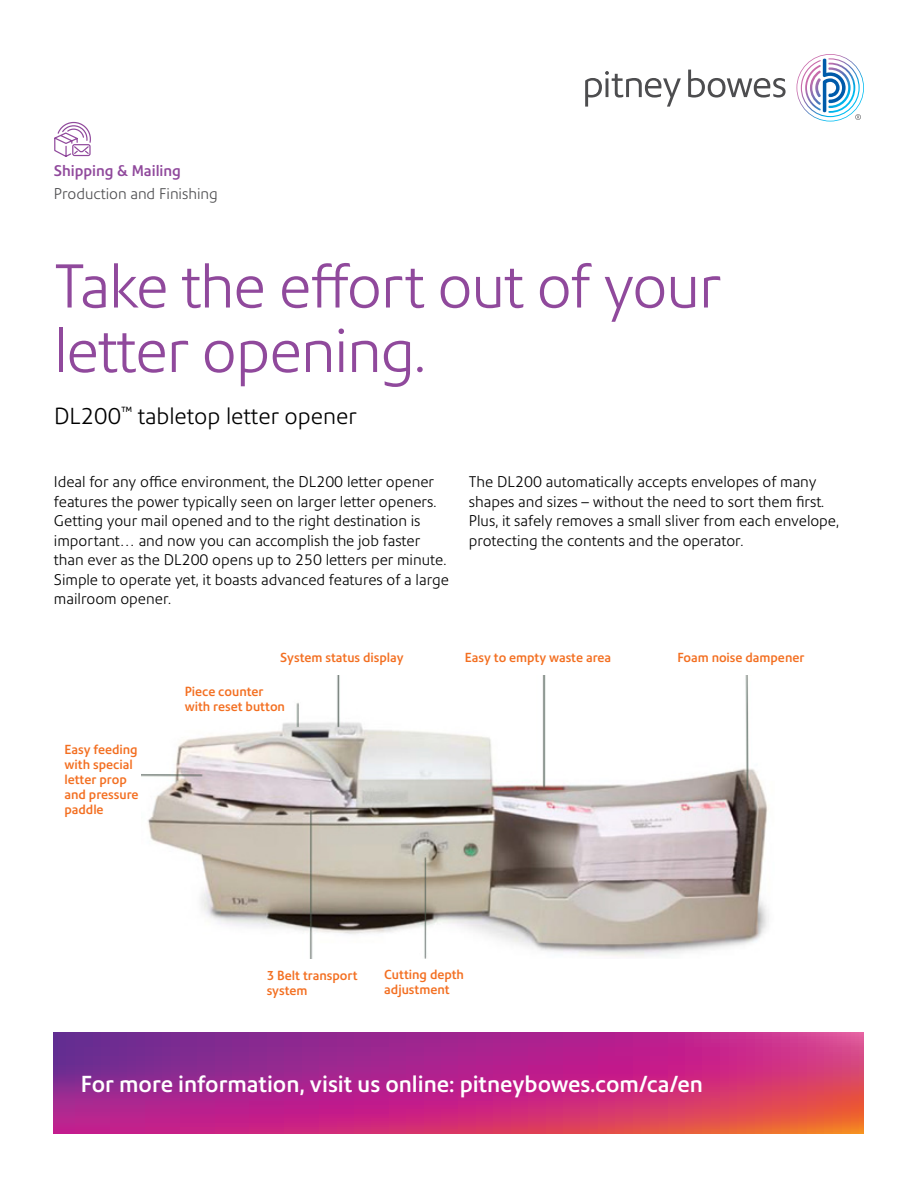
<style>
.page{position:relative;width:918px;height:1188px;background:#fff}
.page>*{position:absolute;margin:0;border:0;box-sizing:border-box;transform-origin:0 0}
.t1{font:300 60px/64.5px "Precision Sans";letter-spacing:-.02em;color:#90499c}
.t2{font:500 22.5px "Precision Sans";color:#fff}
.t3{font:300 22.5px "Precision Sans";color:#000}
.t4{font:300 15px/19.5px "Precision Sans";color:#000}
.t5{font:300 15px "Precision Sans";color:#4d4d4f}
.t6{font:500 15px "Precision Sans";color:#90499c}
.t7{font:500 12.75px/15px "Precision Sans";color:#f36f21}
</style>
<div class="page">
<svg style="left:54px;top:1033px;width:810px;height:101px;background:#b82c81"></svg>
<img style="left:142px;top:675px;width:627px;height:283px">
<svg style="left:54px;top:122px;width:37px;height:35px"></svg>
<svg style="left:585px;top:70px;width:201px;height:37px"></svg>
<svg style="left:796px;top:54px;width:68px;height:68px"></svg>
<p class="t6" style="left:54px;top:162px;width:129px">Shipping &amp; Mailing</p>
<p class="t5" style="left:54px;top:185px;width:165px">Production and Finishing</p>
<h1 class="t1" style="left:54px;top:254px;width:669px">Take the effort out of your letter opening.</h1>
<h2 class="t3" style="left:54px;top:402px;width:304px">DL200<sup>™</sup> tabletop letter opener</h2>
<p class="t4" style="left:54px;top:472px;width:396px">Ideal for any office environment, the DL200 letter opener features the power typically seen on larger letter openers.<br>Getting your mail opened and to the right destination is important… and now you can accomplish the job faster than ever as the DL200 opens up to 250 letters per minute.<br>Simple to operate yet, it boasts advanced features of a large mailroom opener.</p>
<p class="t4" style="left:469px;top:472px;width:372px">The DL200 automatically accepts envelopes of many shapes and sizes – without the need to sort them first.<br>Plus, it safely removes a small sliver from each envelope, protecting the contents and the operator.</p>
<p class="t7" style="left:280px;top:650px;width:125px">System status display</p>
<p class="t7" style="left:465px;top:650px;width:148px">Easy to empty waste area</p>
<p class="t7" style="left:677px;top:650px;width:128px">Foam noise dampener</p>
<p class="t7" style="left:65px;top:742px;width:76px">Easy feeding with special letter prop and pressure paddle</p>
<p class="t7" style="left:185px;top:684px;width:102px">Piece counter with reset button</p>
<p class="t7" style="left:267px;top:968px;width:93px">3 Belt transport system</p>
<p class="t7" style="left:384px;top:967px;width:81px">Cutting depth adjustment</p>
<h2 class="t2" style="left:81px;top:1071px;width:623px">For more information, visit us online: pitneybowes.com/ca/en</h2>
</div>
